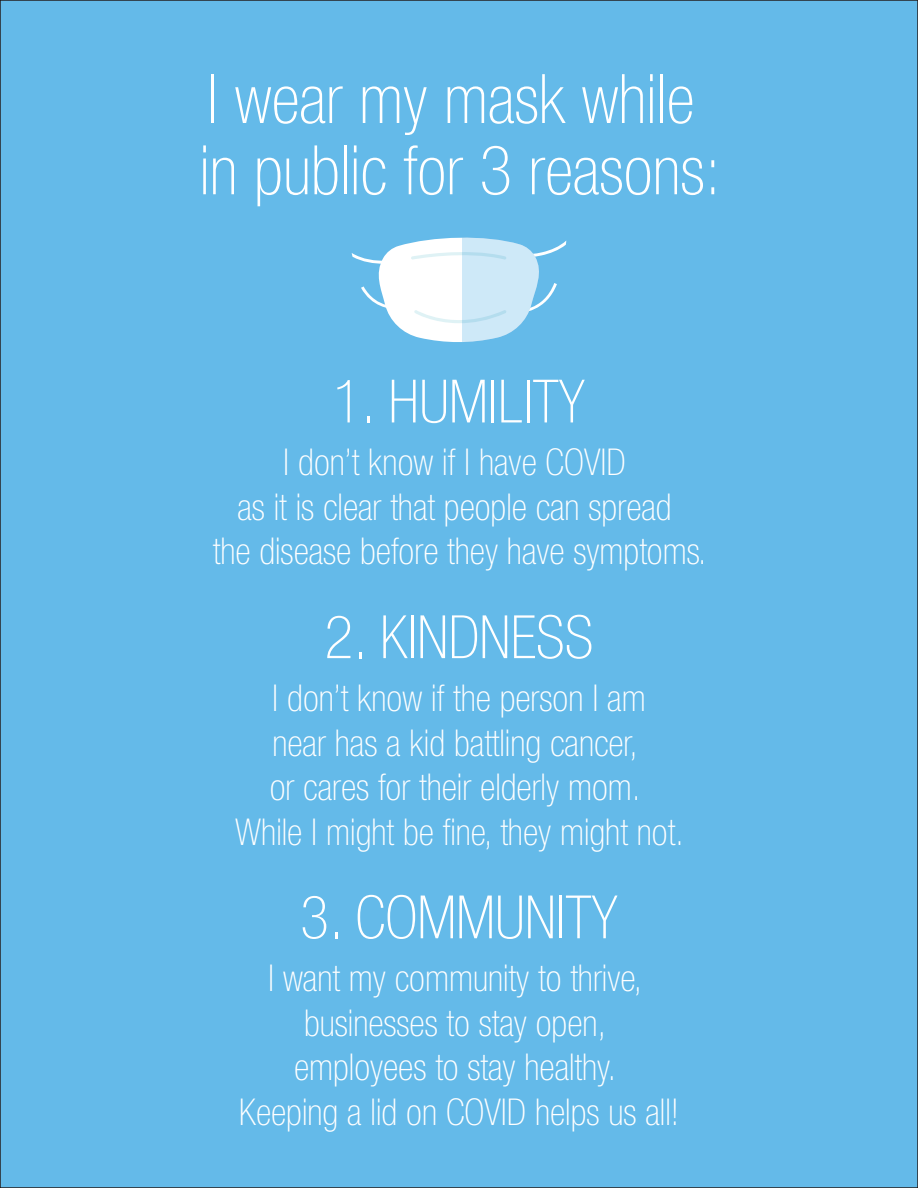
<style>
.page{position:relative;width:918px;height:1188px;background:#64bae9}
.page>*{position:absolute;margin:0;border:0;box-sizing:border-box;transform-origin:0 0}
.t1{font:100 condensed 68.4px/71.2px "Helvetica Neue";color:#fff}
.t2{font:100 condensed 59.85px "Helvetica Neue";color:#fff}
.t3{font:100 condensed 37.05px/44.4px "Helvetica Neue";color:#fff;text-align:center}
</style>
<div class="page">
<svg style="left:352px;top:237px;width:214px;height:105px"></svg>
<h1 class="t1" style="left:200px;top:63px;width:523px">I wear my mask while in public for 3 reasons:</h1>
<h2 class="t2" style="left:333px;top:368px;width:254px">1. HUMILITY</h2>
<p class="t3" style="left:213px;top:440px;width:495px">I don’t know if I have COVID<br>as it is clear that people can spread<br>the disease before they have symptoms.</p>
<h2 class="t2" style="left:324px;top:603px;width:271px">2. KINDNESS</h2>
<p class="t3" style="left:235px;top:676px;width:450px">I don’t know if the person I am<br>near has a kid battling cancer,<br>or cares for their elderly mom.<br>While I might be fine, they might not.</p>
<h2 class="t2" style="left:300px;top:884px;width:319px">3. COMMUNITY</h2>
<p class="t3" style="left:239px;top:956px;width:442px">I want my community to thrive, businesses to stay open, employees to stay healthy.<br>Keeping a lid on COVID helps us all!</p>
</div>
